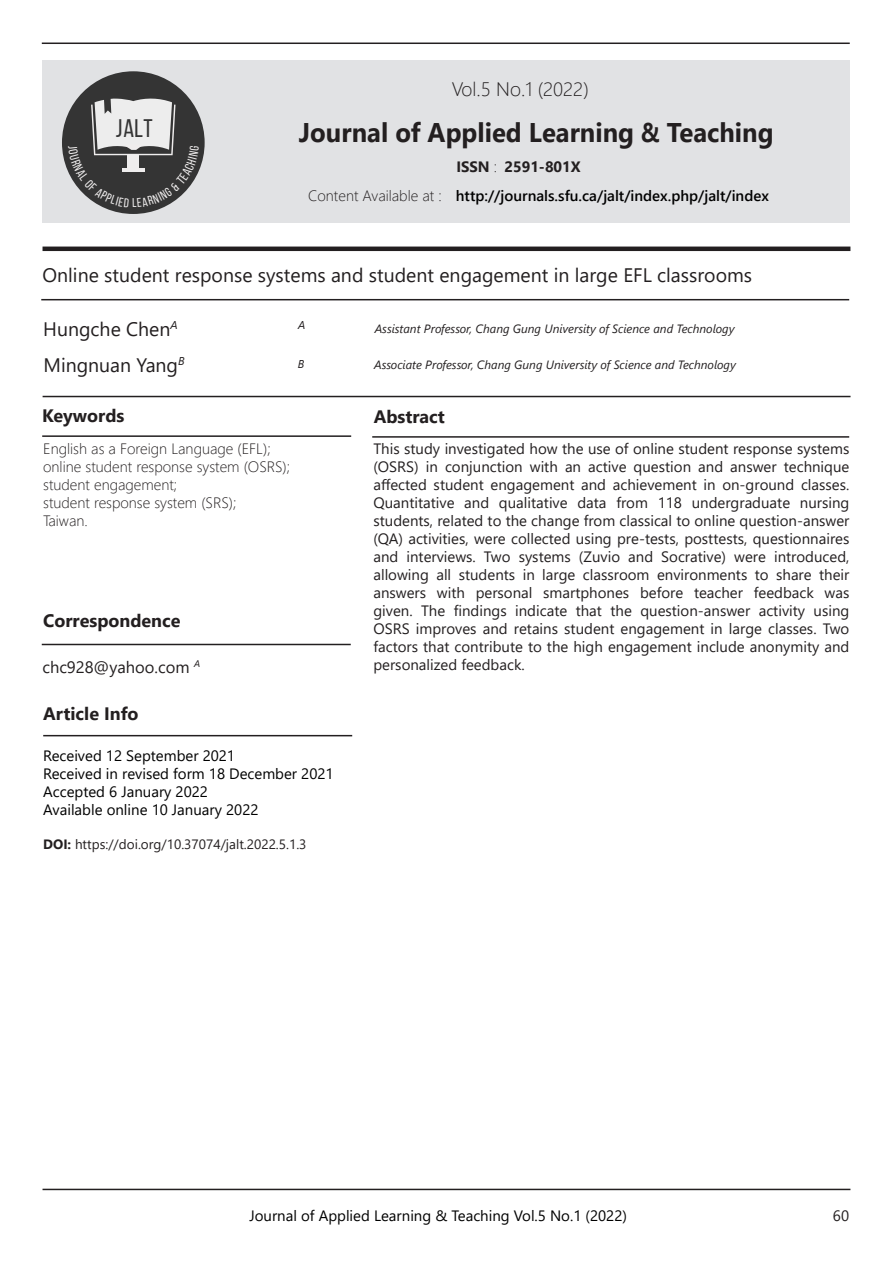
<style>
.page{position:relative;width:893px;height:1263px;background:#fff}
.page>*{position:absolute;margin:0;border:0;box-sizing:border-box;transform-origin:0 0}
.t1{font:700 27px "Segoe UI";color:#231f20;scale:.95 1}
.t2{font:25.5px "Bebas Neue";color:#343434}
.t3{font:19.5px "Segoe UI";color:#231f20}
.t4{font:300 19.5px "Segoe UI";color:#231f20}
.t5{font:700 18px "Segoe UI";color:#231f20}
.t6{font:16.5px "Segoe UI";color:#231f20}
.t7{font:15px/18px "Segoe UI";color:#231f20;text-align:justify}
.t8{font:15px "Segoe UI";color:#000}
.t9{font:300 15px "Segoe UI";color:#231f20}
.t10{font:600 15px "Segoe UI";color:#000}
.t11{font:700 15px "Segoe UI";color:#231f20}
.t12{font:13.5px "Segoe UI";color:#231f20}
.t13{font:italic 12px "Segoe UI";color:#231f20}
.t14{font:italic 11.4px "Segoe UI";color:#231f20}
.s1{font-weight:300}
.s2{font-weight:700}
</style>
<div class="page">
<hr style="left:43px;top:1189px;width:807px;height:1px;background:#231f20">
<hr style="left:41px;top:299px;width:808px;height:1px;background:#231f20">
<hr style="left:43px;top:247px;width:807px;height:4px;background:#231f20">
<hr style="left:43px;top:396px;width:807px;height:1px;background:#231f20">
<hr style="left:42px;top:435px;width:309px;height:2px;background:#231f20">
<hr style="left:372px;top:436px;width:477px;height:2px;background:#231f20">
<hr style="left:43px;top:735px;width:309px;height:1px;background:#231f20">
<hr style="left:42px;top:43px;width:808px;height:1px;background:#231f20">
<div style="left:43px;top:61px;width:807px;height:162px;background:#e1e2e4"></div>
<div style="left:62px;top:71px;width:143px;height:143px;background:#343434;border-radius:50%"></div>
<hr style="left:42px;top:644px;width:309px;height:1px;background:#231f20">
<svg style="left:68px;top:97px;width:131px;height:110px"></svg>
<p class="t2" style="left:116px;top:115px;width:38px">JALT</p>
<p class="t4" style="left:452px;top:71px;width:139px">Vol.5 No.1 (2022)</p>
<p class="t1" style="left:299px;top:107px;width:501px">Journal of Applied Learning &amp; Teaching</p>
<p class="t9" style="left:308px;top:182px;width:135px">Content Available at :</p>
<p class="t11" style="left:456px;top:153px;width:42px">ISSN <span class="s1">:</span></p>
<p class="t11" style="left:504px;top:153px;width:78px">2591-801X</p>
<p class="t10" style="left:456px;top:182px;width:315px">http://journals.sfu.ca/jalt/index.php/jalt/index</p>
<p class="t3" style="left:43px;top:257px;width:711px">Online student response systems and student engagement in large EFL classrooms</p>
<p class="t3" style="left:43px;top:310px;width:136px">Hungche Chen<sup>A</sup></p>
<p class="t14" style="left:298px;top:314px;width:9px">A</p>
<p class="t13" style="left:375px;top:317px;width:361px">Assistant Professor, Chang Gung University of Science and Technology</p>
<p class="t3" style="left:43px;top:347px;width:143px">Mingnuan Yang<sup>B</sup></p>
<p class="t14" style="left:298px;top:353px;width:8px">B</p>
<p class="t13" style="left:374px;top:354px;width:363px">Associate Professor, Chang Gung University of Science and Technology</p>
<p class="t5" style="left:42px;top:399px;width:84px">Keywords</p>
<p class="t5" style="left:374px;top:400px;width:73px">Abstract</p>
<p class="t9" style="left:43px;top:435px;width:229px">English as a Foreign Language (EFL);</p>
<p class="t9" style="left:43px;top:453px;width:248px">online student response system (OSRS);</p>
<p class="t9" style="left:43px;top:471px;width:135px">student engagement;</p>
<p class="t9" style="left:43px;top:489px;width:195px">student response system (SRS);</p>
<p class="t9" style="left:43px;top:507px;width:46px">Taiwan.</p>
<p class="t7" style="left:373px;top:438px;width:477px">This study investigated how the use of online student response systems (OSRS) in conjunction with an active question and answer technique affected student engagement and achievement in on-ground classes.<br>Quantitative and qualitative data from 118 undergraduate nursing students, related to the change from classical to online question-answer (QA) activities, were collected using pre-tests, posttests, questionnaires and interviews. Two systems (Zuvio and Socrative) were introduced, allowing all students in large classroom environments to share their answers with personal smartphones before teacher feedback was given. The findings indicate that the question-answer activity using OSRS improves and retains student engagement in large classes. Two factors that contribute to the high engagement include anonymity and personalized feedback.</p>
<p class="t5" style="left:43px;top:603px;width:139px">Correspondence</p>
<p class="t6" style="left:42px;top:651px;width:159px">chc928@yahoo.com <sup>A</sup></p>
<p class="t5" style="left:43px;top:696px;width:97px">Article Info</p>
<p class="t8" style="left:43px;top:742px;width:193px">Received 12 September 2021</p>
<p class="t8" style="left:43px;top:760px;width:292px">Received in revised form 18 December 2021</p>
<p class="t8" style="left:43px;top:778px;width:166px">Accepted 6 January 2022</p>
<p class="t8" style="left:43px;top:796px;width:217px">Available online 10 January 2022</p>
<p class="t12" style="left:43px;top:832px;width:265px"><span class="s2">DOI:</span> https://doi.org/10.37074/jalt.2022.5.1.3</p>
<p class="t8" style="left:249px;top:1201px;width:379px">Journal of Applied Learning &amp; Teaching Vol.5 No.1 (2022)</p>
<p class="t7" style="left:833px;top:1205px;width:18px">60</p>
</div>
